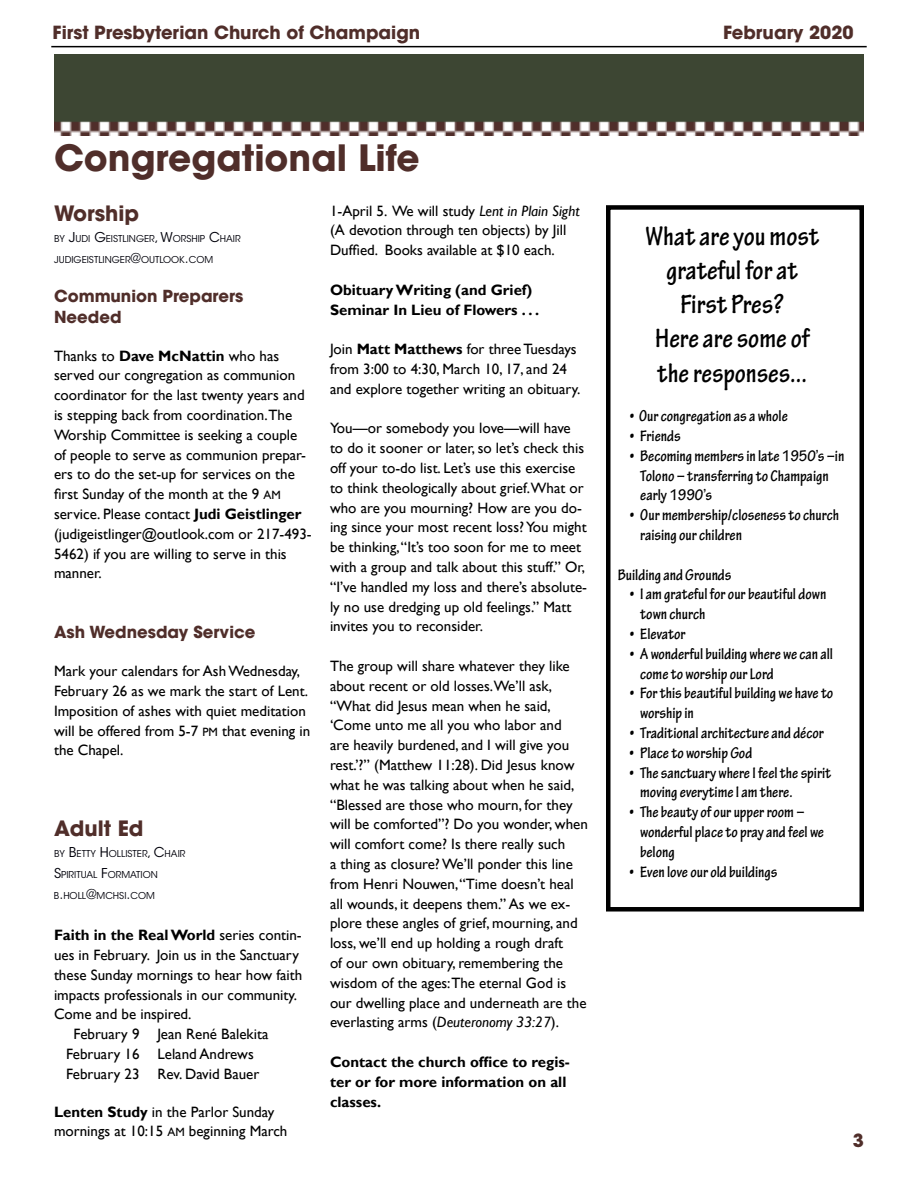
<style>
.page{position:relative;width:918px;height:1188px;background:#fff}
.page>*{position:absolute;margin:0;border:0;box-sizing:border-box;transform-origin:0 0}
.t1{font:700 36px "ITC Avant Garde Std";color:#502e2a}
.t2{font:700 condensed 28.5px/34.2px "Tekton Pro";color:#000;text-align:center}
.t3{font:700 21px "ITC Avant Garde Std";color:#502e2a}
.t4{font:700 18px "ITC Avant Garde Std";color:#502e2a}
.t5{font:700 condensed 16.5px/19.8px "Tekton Pro";color:#000}
.t6{font:700 16.5px/21px "ITC Avant Garde Std";color:#502e2a}
.t7{font:15px/19.8px "Gill Sans";color:#000}
.t8{font:700 15px/19.8px "Gill Sans";color:#000}
.t9{font:9.45px "ITC Avant Garde Std";color:#00000a}
.s1{font-size:13.5px}
.s2{font-weight:700}
.s3{font-size:12px}
.s4{font-style:italic}
.s5{font-weight:400}
</style>
<div class="page">
<hr style="left:51px;top:46px;width:816px;height:1px;background:#000">
<img style="left:54px;top:54px;width:810px;height:82px">
<div style="left:606px;top:205px;width:258px;height:707px;border:4px solid #000"></div>
<p class="t4" style="left:53px;top:21px;width:369px">First Presbyterian Church of Champaign</p>
<p class="t4" style="left:723px;top:21px;width:132px">February 2020</p>
<h1 class="t1" style="left:54px;top:135px;width:367px">Congregational Life</h1>
<h3 class="t3" style="left:54px;top:199px;width:87px">Worship</h3>
<p class="t9" style="left:54px;top:233px;width:188px">BY <span class="s1">J</span>UDI <span class="s1">G</span>EISTLINGER<span class="s1">, W</span>ORSHIP <span class="s1">C</span>HAIR</p>
<p class="t9" style="left:54px;top:254px;width:159px">JUDIGEISTLINGER<span class="s1">@</span>OUTLOOK<span class="s1">.</span>COM</p>
<p class="t6" style="left:54px;top:285px;width:191px">Communion Preparers<br>Needed</p>
<p class="t7" style="left:54px;top:346px;width:259px">Thanks to <span class="s2">Dave McNattin</span> who has served our congregation as communion coordinator for the last twenty years and is stepping back from coordination.The Worship Committee is seeking a couple of people to serve as communion prepar&shy;ers to do the set-up for services on the first Sunday of the month at the 9 <span class="s3">AM </span>service. Please contact <span class="s2">Judi Geistlinger </span>(judigeistlinger@outlook.com or 217-493- 5462) if you are willing to serve in this manner.</p>
<p class="t7" style="left:330px;top:201px;width:251px">1-April 5. We will study <span class="s4">Lent in Plain Sight </span>(A devotion through ten objects) by Jill<br>Duffied. Books available at $10 each.</p>
<p class="t8" style="left:330px;top:280px;width:211px">Obituary Writing (and Grief)<br>Seminar In Lieu of Flowers . . .</p>
<p class="t7" style="left:330px;top:339px;width:252px">Join <span class="s2">Matt Matthews</span> for three Tuesdays from 3:00 to 4:30, March 10, 17, and 24 and explore together writing an obituary.</p>
<p class="t7" style="left:330px;top:419px;width:259px">You—or somebody you love—will have to do it sooner or later, so let’s check this off your to-do list. Let’s use this exercise to think theologically about grief.What or who are you mourning? How are you do&shy;ing since your most recent loss? You might be thinking, “It’s too soon for me to meet with a group and talk about this stuff.” Or, “I’ve handled my loss and there’s absolute&shy;ly no use dredging up old feelings.” Matt invites you to reconsider.</p>
<p class="t7" style="left:330px;top:656px;width:259px">The group will share whatever they like about recent or old losses.We’ll ask, “What did Jesus mean when he said, ‘Come unto me all you who labor and<br>are heavily burdened, and I will give you rest.’?” (Matthew 11:28). Did Jesus know what he was talking about when he said, “Blessed are those who mourn, for they will be comforted”? Do you wonder, when will comfort come? Is there really such<br>a thing as closure? We’ll ponder this line from Henri Nouwen, “Time doesn’t heal all wounds, it deepens them.” As we ex&shy;plore these angles of grief, mourning, and loss, we’ll end up holding a rough draft<br>of our own obituary, remembering the wisdom of the ages:The eternal God is our dwelling place and underneath are the everlasting arms (<span class="s4">Deuteronomy 33:27</span>).</p>
<p class="t8" style="left:330px;top:1052px;width:241px">Contact the church office to regis&shy;ter or for more information on all classes.</p>
<p class="t6" style="left:54px;top:622px;width:203px">Ash Wednesday Service</p>
<p class="t7" style="left:54px;top:661px;width:258px">Mark your calendars for Ash Wednesday, February 26 as we mark the start of Lent.<br>Imposition of ashes with quiet meditation will be offered from 5-7 <span class="s3">PM</span> that evening in the Chapel.</p>
<h3 class="t3" style="left:54px;top:815px;width:91px">Adult Ed</h3>
<p class="t9" style="left:54px;top:848px;width:133px">BY <span class="s1">B</span> ETTY <span class="s1">H</span> OLLISTER<span class="s1">, C</span>HAIR</p>
<p class="t9" style="left:54px;top:869px;width:105px"><span class="s1">S</span>PIRITUAL <span class="s1">F</span>ORMATION</p>
<p class="t9" style="left:54px;top:890px;width:101px">B<span class="s1">.</span>HOLL<span class="s1">@</span>MCHSI<span class="s1">.</span>COM</p>
<p class="t8" style="left:54px;top:926px;width:249px">Faith in the Real World <span class="s5">series contin-</span></p>
<p class="t7" style="left:54px;top:945px;width:246px">ues in February. Join us in the Sanctuary</p>
<p class="t7" style="left:54px;top:965px;width:250px">these Sunday mornings to hear how faith</p>
<p class="t7" style="left:54px;top:985px;width:245px">impacts professionals in our community.</p>
<p class="t7" style="left:54px;top:1005px;width:139px">Come and be inspired.</p>
<p class="t7" style="left:74px;top:1024px;width:196px">February 9 Jean René Balekita</p>
<p class="t7" style="left:66px;top:1044px;width:189px">February 16 Leland Andrews</p>
<p class="t7" style="left:66px;top:1064px;width:195px">February 23 Rev. David Bauer</p>
<p class="t7" style="left:54px;top:1102px;width:235px"><span class="s2">Lenten Study</span> in the Parlor Sunday mornings at 10:15 <span class="s3">AM</span> beginning March</p>
<h2 class="t2" style="left:645px;top:219px;width:176px">What are you most grateful for at<br>First Pres?<br>Here are some of the responses...</h2>
<p class="t5" style="left:630px;top:406px;width:160px">• Our congregation as a whole</p>
<p class="t5" style="left:630px;top:426px;width:52px">• Friends</p>
<p class="t5" style="left:640px;top:446px;width:206px;text-indent:-10px">• Becoming members in late 1950’s –in<br>Tolono – transferring to Champaign early 1990’s</p>
<p class="t5" style="left:640px;top:505px;width:200px;text-indent:-10px">• Our membership/closeness to church raising our children</p>
<p class="t5" style="left:618px;top:565px;width:115px">Building and Grounds</p>
<p class="t5" style="left:640px;top:585px;width:188px;text-indent:-10px">• I am grateful for our beautiful down town church</p>
<p class="t5" style="left:630px;top:624px;width:58px">• Elevator</p>
<p class="t5" style="left:640px;top:644px;width:194px;text-indent:-10px">• A wonderful building where we can all come to worship our Lord</p>
<p class="t5" style="left:640px;top:684px;width:195px;text-indent:-10px">• For this beautiful building we have to worship in</p>
<p class="t5" style="left:630px;top:723px;width:196px">• Traditional architecture and décor</p>
<p class="t5" style="left:630px;top:743px;width:124px">• Place to worship God</p>
<p class="t5" style="left:640px;top:763px;width:193px;text-indent:-10px">• The sanctuary where I feel the spirit moving everytime I am there.</p>
<p class="t5" style="left:640px;top:802px;width:185px;text-indent:-10px">• The beauty of our upper room – wonderful place to pray and feel we belong</p>
<p class="t5" style="left:630px;top:862px;width:149px">• Even love our old buildings</p>
<p class="t4" style="left:853px;top:1129px;width:13px">3</p>
</div>
